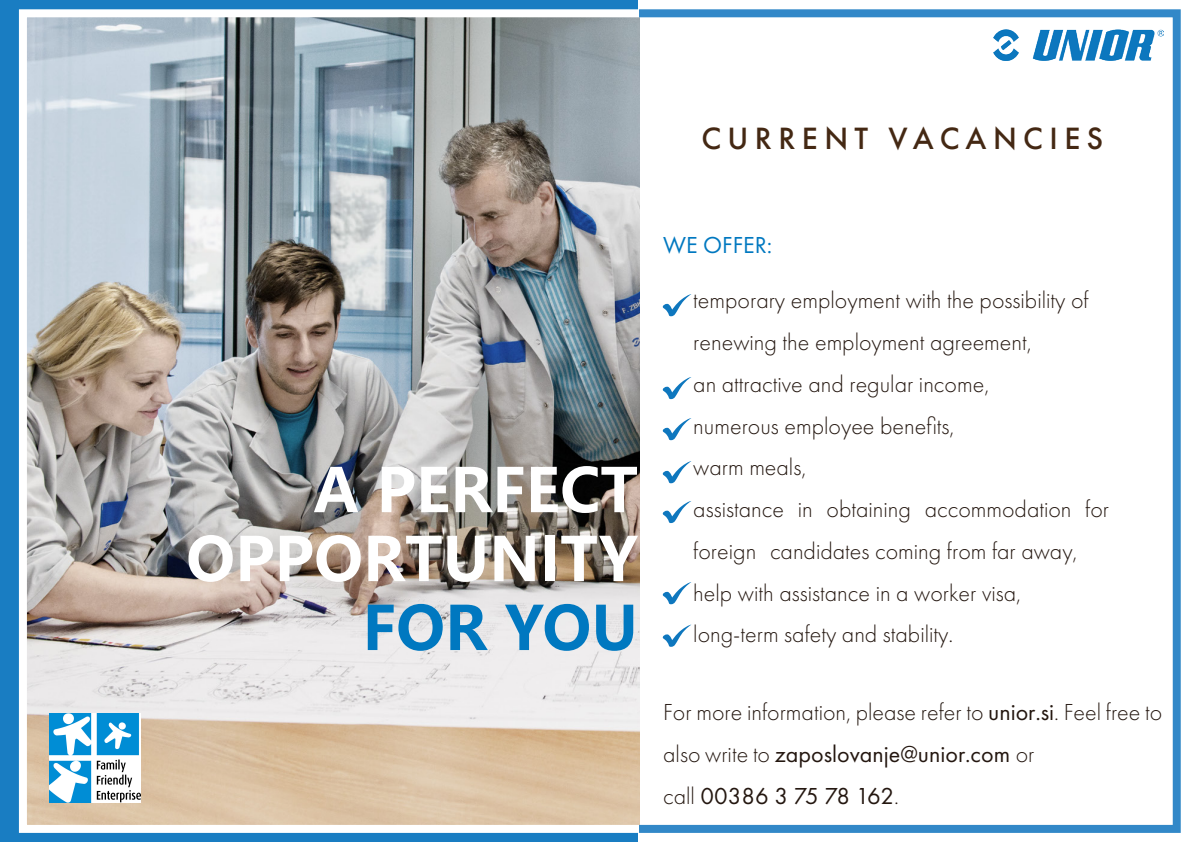
<style>
.page{position:relative;width:1191px;height:842px;background:#fff}
.page>*{position:absolute;margin:0;border:0;box-sizing:border-box;transform-origin:0 0}
.t1{font:700 60px/69px "Microsoft Ya Hei UI";color:#fff;text-align:right}
.t2{font:700 60px "Microsoft Ya Hei UI";color:#0078c0}
.t3{font:500 32px "Futura PT";letter-spacing:.2em;color:#442813}
.t4{font:300 24px/41.8px "Futura PT";color:#241710}
.t5{font:24px "Futura PT";color:#0078c0}
.s1{font-weight:400}
</style>
<div class="page">
<div style="left:0;top:0;width:637px;height:842px;background:#197dc2"></div>
<img style="left:19px;top:9px;width:1162px;height:824px">
<svg style="left:639px;top:9px;width:541px;height:824px"></svg>
<img style="left:993px;top:30px;width:170px;height:30px">
<img style="left:50px;top:713px;width:90px;height:89px">
<svg style="left:860px;top:153px;width:106px;height:81px"></svg>
<svg style="left:661px;top:294px;width:31px;height:23px"></svg>
<svg style="left:661px;top:377px;width:31px;height:23px"></svg>
<svg style="left:661px;top:418px;width:31px;height:23px"></svg>
<svg style="left:661px;top:461px;width:31px;height:23px"></svg>
<svg style="left:661px;top:500px;width:31px;height:24px"></svg>
<svg style="left:661px;top:582px;width:31px;height:23px"></svg>
<svg style="left:661px;top:624px;width:31px;height:23px"></svg>
<h2 class="t3" style="left:701px;top:119px;width:403px">CURRENT VACANCIES</h2>
<h1 class="t1" style="left:186px;top:454px;width:453px">A PERFECT<br>OPPORTUNITY</h1>
<h1 class="t2" style="left:362px;top:586px;width:277px">FOR YOU</h1>
<p class="t5" style="left:663px;top:231px;width:111px">WE OFFER:</p>
<p class="t4" style="left:693px;top:280px;width:417px">temporary employment with the possibility of renewing the employment agreement,<br>an attractive and regular income,<br>numerous employee benefits,<br>warm meals,<br>assistance in obtaining accommodation for foreign candidates coming from far away, help with assistance in a worker visa, long-term safety and stability.</p>
<p class="t4" style="left:663px;top:691px;width:500px">For more information, please refer to <span class="s1">unior.si</span>. Feel free to also write to <span class="s1">zaposlovanje@unior.com</span> or<br>call <span class="s1">00386 3 75 78 162</span>.</p>
</div>
